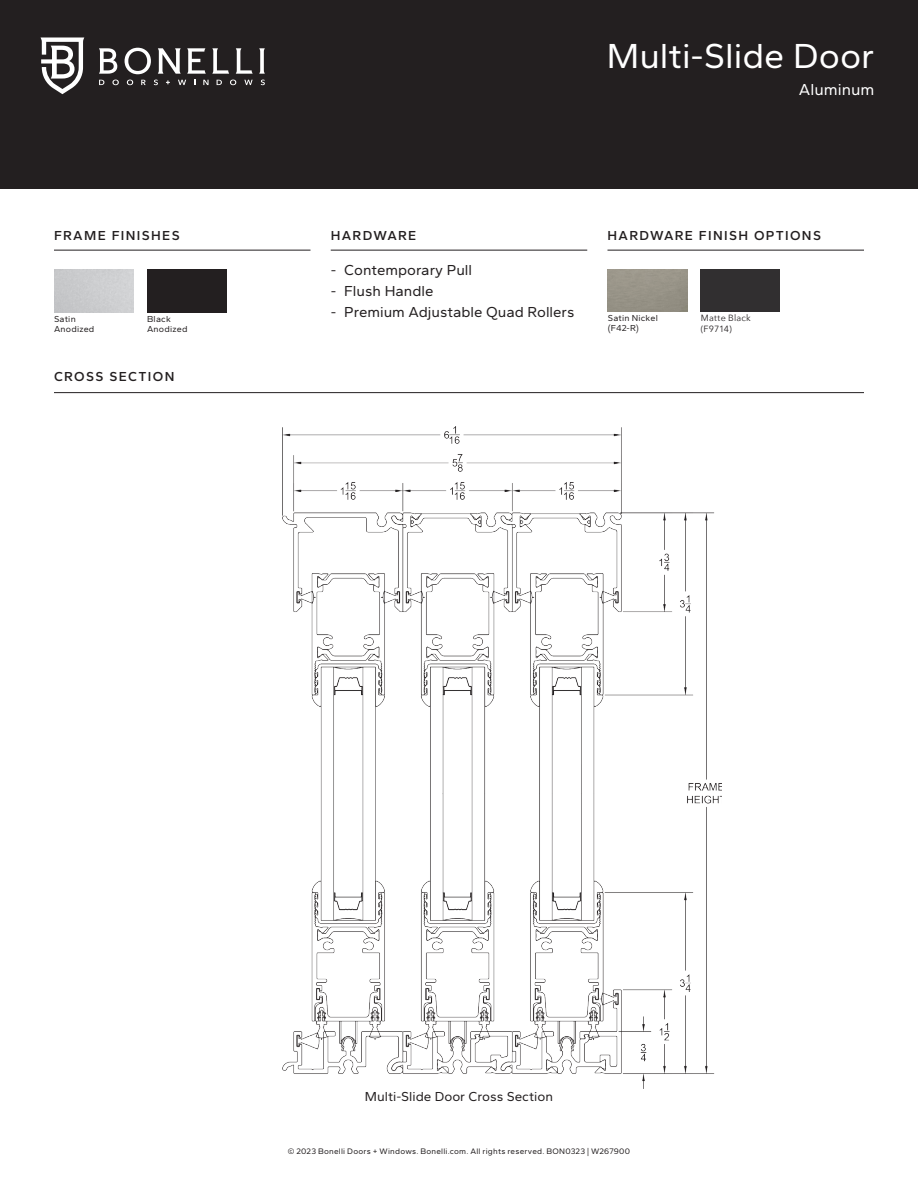
<style>
.page{position:relative;width:918px;height:1188px;background:#fff}
.page>*{position:absolute;margin:0;border:0;box-sizing:border-box;transform-origin:0 0}
.t1{font:36px "Gantari";color:#fff}
.t2{font:16.5px "Gantari";color:#fff}
.Bulleted_Copy{font:15px "Gantari";color:#231f20}
.Subhead_2{font:600 13.5px "Gantari";letter-spacing:.1em;color:#231f20}
.t3{font:13.5px "Gantari";color:#231f20}
.Swatch_Name_-_6_7{font:9px "Gantari";letter-spacing:.025em;color:#231f20}
.Swatch_Name_-_6_7-2{font:9px/10.5px "Avenir Next";letter-spacing:.025em;color:#231f20}
.Tiny_Descriptor_Text{font:8.25px "Gantari";letter-spacing:.025em;color:#231f20}
</style>
<div class="page">
<div style="left:0;top:0;width:918px;height:189px;background:#231f20"></div>
<svg style="left:99px;top:48px;width:18px;height:26px"></svg>
<svg style="left:125px;top:48px;width:26px;height:26px"></svg>
<svg style="left:99px;top:80px;width:5px;height:5px"></svg>
<svg style="left:112px;top:80px;width:7px;height:5px"></svg>
<svg style="left:127px;top:80px;width:6px;height:5px"></svg>
<svg style="left:141px;top:80px;width:5px;height:5px"></svg>
<svg style="left:154px;top:80px;width:4px;height:5px"></svg>
<svg style="left:259px;top:48px;width:6px;height:26px"></svg>
<svg style="left:158px;top:48px;width:23px;height:26px"></svg>
<svg style="left:187px;top:48px;width:19px;height:26px"></svg>
<svg style="left:212px;top:48px;width:17px;height:26px"></svg>
<svg style="left:236px;top:48px;width:17px;height:26px"></svg>
<svg style="left:178px;top:80px;width:8px;height:5px"></svg>
<svg style="left:203px;top:80px;width:6px;height:5px"></svg>
<svg style="left:217px;top:80px;width:5px;height:5px"></svg>
<svg style="left:230px;top:80px;width:6px;height:5px"></svg>
<svg style="left:244px;top:80px;width:9px;height:5px"></svg>
<svg style="left:261px;top:80px;width:4px;height:5px"></svg>
<svg style="left:166px;top:80px;width:4px;height:4px"></svg>
<svg style="left:41px;top:37px;width:43px;height:57px"></svg>
<hr style="left:331px;top:250px;width:256px;height:1px;background:#231f20">
<hr style="left:608px;top:250px;width:256px;height:1px;background:#231f20">
<hr style="left:54px;top:250px;width:256px;height:1px;background:#231f20">
<div style="left:147px;top:269px;width:80px;height:44px;background:#231f20"></div>
<div style="left:701px;top:269px;width:79px;height:42px;background:#312f30"></div>
<hr style="left:54px;top:392px;width:810px;height:1px;background:#231f20">
<img style="left:282px;top:427px;width:439px;height:662px">
<p class="t1" style="left:607px;top:34px;width:269px">Multi-Slide Door</p>
<p class="t2" style="left:799px;top:79px;width:77px">Aluminum</p>
<p class="Subhead_2" style="left:54px;top:227px;width:127px">FRAME FINISHES</p>
<p class="Subhead_2" style="left:331px;top:227px;width:87px">HARDWARE</p>
<p class="Subhead_2" style="left:608px;top:227px;width:215px">HARDWARE FINISH OPTIONS</p>
<p class="Bulleted_Copy" style="left:331px;top:261px;width:143px">- Contemporary Pull</p>
<p class="Bulleted_Copy" style="left:331px;top:282px;width:104px">- Flush Handle</p>
<p class="Bulleted_Copy" style="left:331px;top:303px;width:245px">- Premium Adjustable Quad Rollers</p>
<p class="Swatch_Name_-_6_7" style="left:54px;top:314px;width:23px">Satin</p>
<p class="Swatch_Name_-_6_7" style="left:54px;top:324px;width:42px">Anodized</p>
<p class="Swatch_Name_-_6_7" style="left:608px;top:312px;width:52px">Satin Nickel</p>
<p class="Swatch_Name_-_6_7" style="left:608px;top:323px;width:33px">(F42-R)</p>
<p class="Swatch_Name_-_6_7-2" style="left:701px;top:312px;width:52px">Matte Black (F9714)</p>
<p class="Swatch_Name_-_6_7" style="left:147px;top:314px;width:25px">Black</p>
<p class="Swatch_Name_-_6_7" style="left:147px;top:324px;width:42px">Anodized</p>
<p class="Subhead_2" style="left:54px;top:369px;width:122px">CROSS SECTION</p>
<p class="t3" style="left:365px;top:1089px;width:190px">Multi-Slide Door Cross Section</p>
<p class="Tiny_Descriptor_Text" style="left:288px;top:1146px;width:344px">© 2023 Bonelli Doors + Windows. Bonelli.com. All rights reserved. BON0323 | W267900</p>
</div>
